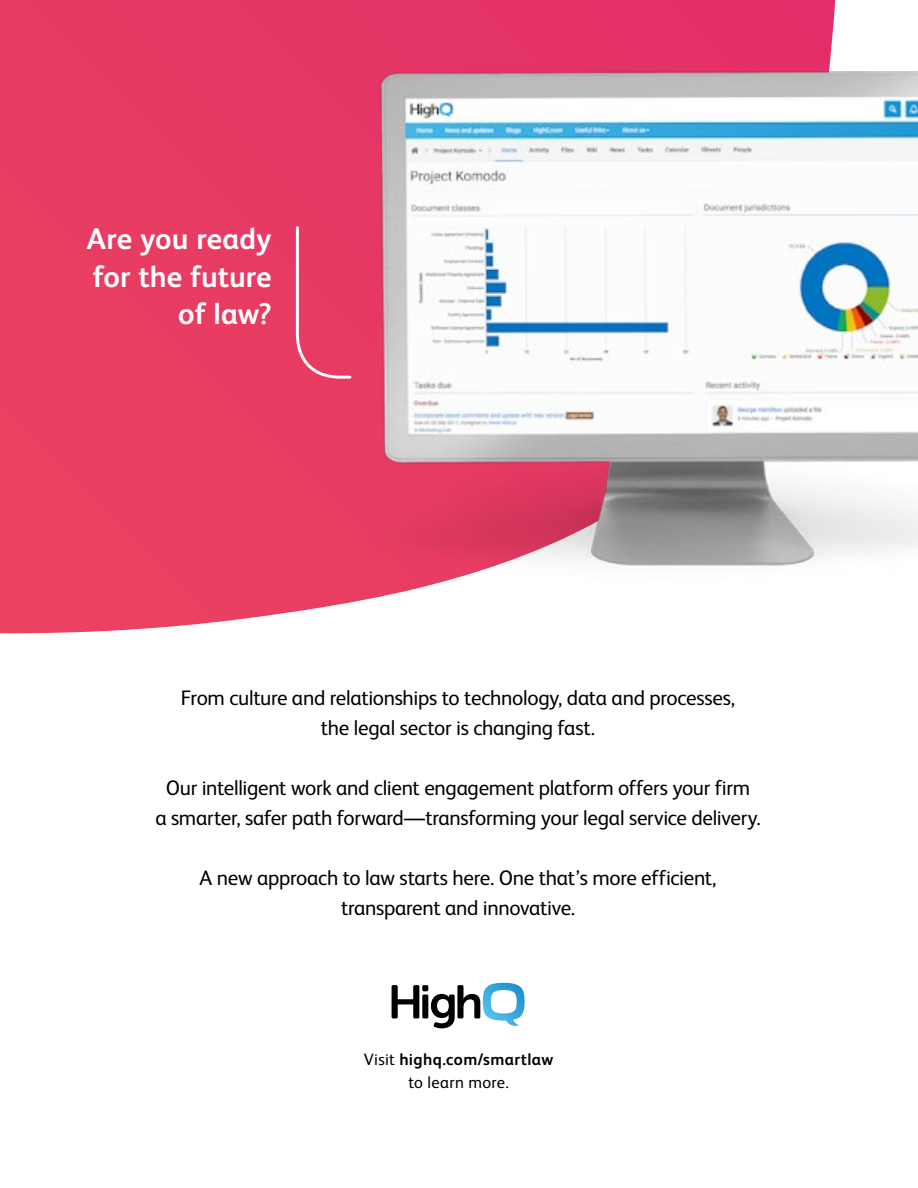
<style>
.page{position:relative;width:918px;height:1188px;background:#fff}
.page>*{position:absolute;margin:0;border:0;box-sizing:border-box;transform-origin:0 0}
.t1{font:700 30px/37.5px "FS Albert";color:#fff;text-align:right}
.t2{font:21px/30px "FS Albert";letter-spacing:-.015em;color:#000;text-align:center}
.t3{font:700 16.5px/22.5px "FS Albert";letter-spacing:.02em;color:#000;text-align:center}
.s1{font-weight:400}
</style>
<div class="page">
<svg style="left:0;top:0;width:835px;height:633px;background:#ea5173"></svg>
<svg style="left:392px;top:983px;width:133px;height:45px"></svg>
<img style="left:361px;top:10px;width:556px;height:570px">
<svg style="left:294px;top:225px;width:59px;height:155px;background:#e8456d"></svg>
<h1 class="t1" style="left:87px;top:219px;width:186px">Are you ready for the future of law?</h1>
<p class="t2" style="left:181px;top:682px;width:556px">From culture and relationships to technology, data and processes, the legal sector is changing fast.</p>
<p class="t2" style="left:155px;top:772px;width:607px">Our intelligent work and client engagement platform offers your firm<br>a smarter, safer path forward—transforming your legal service delivery.</p>
<p class="t2" style="left:200px;top:862px;width:518px">A new approach to law starts here. One that’s more efficient, transparent and innovative.</p>
<p class="t3" style="left:364px;top:1048px;width:191px"><span class="s1">Visit</span> highq.com/smartlaw <span class="s1">to learn more.</span></p>
</div>
